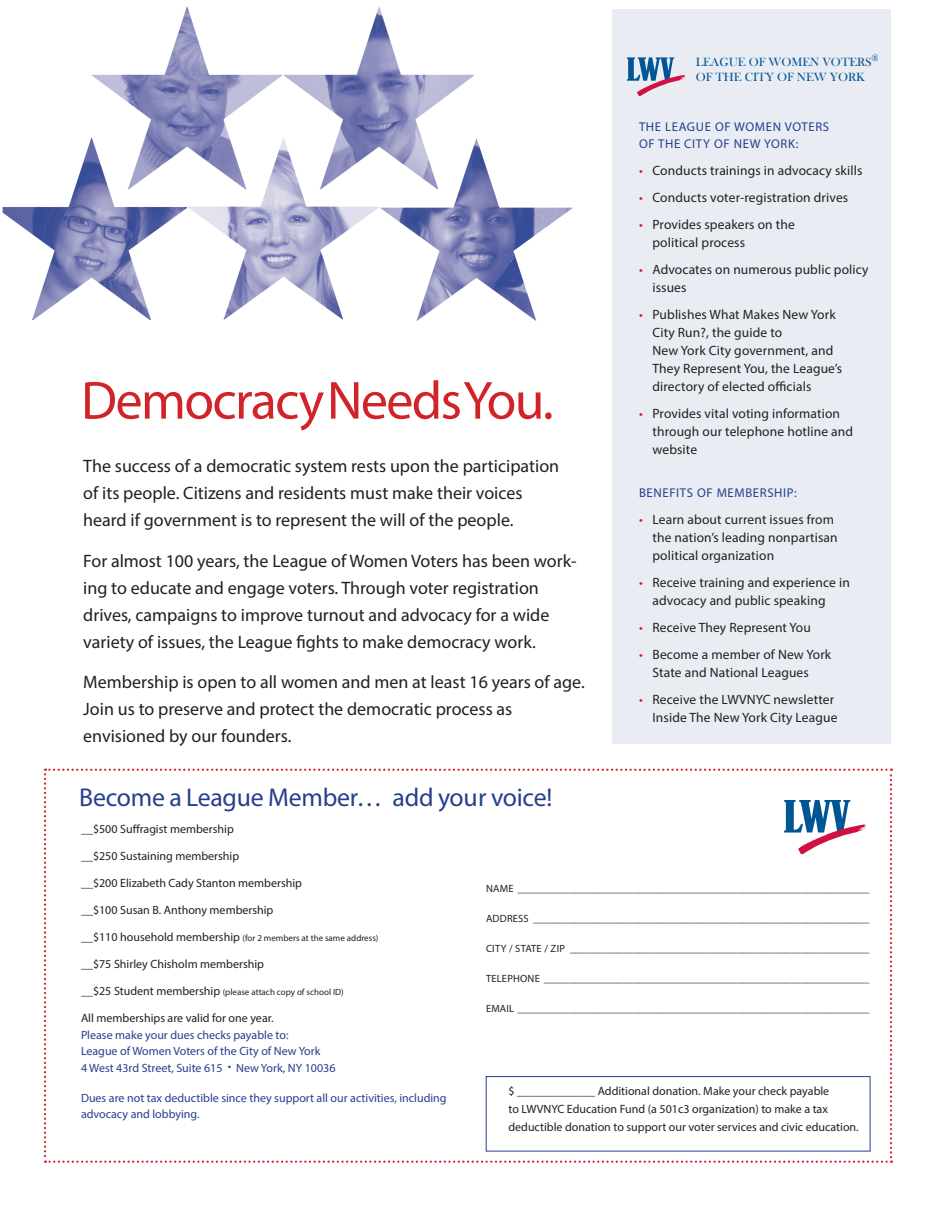
<style>
.page{position:relative;width:936px;height:1206px;background:#fff}
.page>*{position:absolute;margin:0;border:0;box-sizing:border-box;transform-origin:0 0}
.t1{font:54px "Myriad Pro";letter-spacing:-.03em;color:#d1232a}
.t2{font:25.8px "Myriad Pro";letter-spacing:-.01em;color:#253f8e}
.t3{font:18px/27px "Myriad Pro";color:#231f20}
.t4{font:13.5px/18px "Myriad Pro";letter-spacing:.01em;color:#231f20}
.t5{font:12.75px/16.5px "Myriad Pro";letter-spacing:.05em;color:#253f8e}
.t6{font:12.3px/14.9px "Bask Old Face";color:#005595}
.t7{font:12px/18px "Myriad Pro";color:#231f20}
.t8{font:12px/16.5px "Myriad Pro";color:#253f8e}
.t9{font:10.5px "Myriad Pro";letter-spacing:.02em;color:#231f20}
.t10{font:9.6px "Bask Old Face";color:#005595}
.t11{font:9px "Myriad Pro";color:#231f20}
.s1{color:#d1232a}
.s2{font-size:12px}
</style>
<div class="page">
<div style="left:612px;top:9px;width:279px;height:734px;background:#e9ecf3"></div>
<img style="left:2px;top:138px;width:570px;height:183px">
<svg style="left:75px;top:6px;width:228px;height:218px"></svg>
<img style="left:92px;top:7px;width:190px;height:183px">
<img style="left:284px;top:6px;width:190px;height:183px">
<svg style="left:627px;top:57px;width:59px;height:39px"></svg>
<svg style="left:44px;top:769px;width:848px;height:394px"></svg>
<h1 class="t1" style="left:81px;top:367px;width:474px">Democracy Needs You.</h1>
<h3 class="t3" style="left:83px;top:452px;width:477px">The success of a democratic system rests upon the participation of its people. Citizens and residents must make their voices heard if government is to represent the will of the people.</h3>
<p class="t3" style="left:83px;top:547px;width:495px">For almost 100 years, the League of Women Voters has been work&shy;ing to educate and engage voters. Through voter registration drives, campaigns to improve turnout and advocacy for a wide variety of issues, the League fights to make democracy work.</p>
<h3 class="t3" style="left:83px;top:668px;width:503px">Membership is open to all women and men at least 16 years of age.<br>Join us to preserve and protect the democratic process as envisioned by our founders.</h3>
<h2 class="t2" style="left:79px;top:782px;width:475px">Become a League Member… add your voice!</h2>
<p class="t10" style="left:872px;top:52px;width:9px">®</p>
<p class="t6" style="left:696px;top:55px;width:177px">LEAGUE OF WOMEN VOTERS<br>OF THE CITY OF NEW YORK</p>
<p class="t5" style="left:639px;top:119px;width:192px">THE LEAGUE OF WOMEN VOTERS<br>OF THE CITY OF NEW YORK:</p>
<p class="t4" style="left:639px;top:161px;width:225px"><span class="s1">•</span> Conducts trainings in advocacy skills</p>
<p class="t4" style="left:639px;top:188px;width:211px"><span class="s1">•</span> Conducts voter-registration drives</p>
<p class="t4" style="left:652px;top:215px;width:144px;text-indent:-14px"><span class="s1">•</span> Provides speakers on the political process</p>
<p class="t4" style="left:652px;top:260px;width:218px;text-indent:-14px"><span class="s1">•</span> Advocates on numerous public policy issues</p>
<p class="t4" style="left:652px;top:305px;width:191px;text-indent:-14px"><span class="s1">•</span> Publishes What Makes New York<br>City Run?, the guide to<br>New York City government, and<br>They Represent You, the League’s directory of elected officials</p>
<p class="t4" style="left:652px;top:404px;width:202px;text-indent:-14px"><span class="s1">•</span> Provides vital voting information through our telephone hotline and website</p>
<p class="t5" style="left:639px;top:485px;width:159px">BENEFITS OF MEMBERSHIP:</p>
<p class="t4" style="left:652px;top:511px;width:187px;text-indent:-14px"><span class="s1">•</span> Learn about current issues from the nation’s leading nonpartisan political organization</p>
<p class="t4" style="left:652px;top:574px;width:199px;text-indent:-14px"><span class="s1">•</span> Receive training and experience in advocacy and public speaking</p>
<p class="t4" style="left:639px;top:619px;width:173px"><span class="s1">•</span> Receive They Represent You</p>
<p class="t4" style="left:652px;top:646px;width:180px;text-indent:-14px"><span class="s1">•</span> Become a member of New York<br>State and National Leagues</p>
<p class="t4" style="left:639px;top:691px;width:200px;text-align:right"><span class="s1">•</span> Receive the LWVNYC newsletter<br>Inside The New York City League</p>
<p class="t7" style="left:81px;top:820px;width:154px">__$500 Suffragist membership</p>
<p class="t7" style="left:81px;top:847px;width:160px">__$250 Sustaining membership</p>
<p class="t7" style="left:81px;top:874px;width:223px">__$200 Elizabeth Cady Stanton membership</p>
<p class="t7" style="left:81px;top:901px;width:194px">__$100 Susan B. Anthony membership</p>
<p class="t11" style="left:81px;top:933px;width:299px"><span class="s2">__$110 household membership</span> (for 2 members at the same address)</p>
<p class="t7" style="left:81px;top:955px;width:185px">__$75 Shirley Chisholm membership</p>
<p class="t11" style="left:81px;top:987px;width:264px"><span class="s2">__$25 Student membership</span> (please attach copy of school ID)</p>
<p class="t7" style="left:81px;top:1009px;width:194px">All memberships are valid for one year.</p>
<p class="t8" style="left:81px;top:1026px;width:256px">Please make your dues checks payable to:<br>League of Women Voters of the City of New York<br>4 West 43rd Street, Suite 615 • New York, NY 10036</p>
<p class="t8" style="left:81px;top:1089px;width:367px">Dues are not tax deductible since they support all our activities, including advocacy and lobbying.</p>
<p class="t9" style="left:486px;top:882px;width:385px">NAME ___________________________________________________________________</p>
<p class="t9" style="left:486px;top:912px;width:385px">ADDRESS ________________________________________________________________</p>
<p class="t9" style="left:486px;top:942px;width:385px">CITY / STATE / ZIP _________________________________________________________</p>
<p class="t9" style="left:486px;top:972px;width:385px">TELEPHONE ______________________________________________________________</p>
<p class="t9" style="left:486px;top:1002px;width:385px">EMAIL ___________________________________________________________________</p>
<p class="t7" style="left:508px;top:1082px;width:352px">$ _____________ Additional donation. Make your check payable<br>to LWVNYC Education Fund (a 501c3 organization) to make a tax deductible donation to support our voter services and civic education.</p>
</div>
